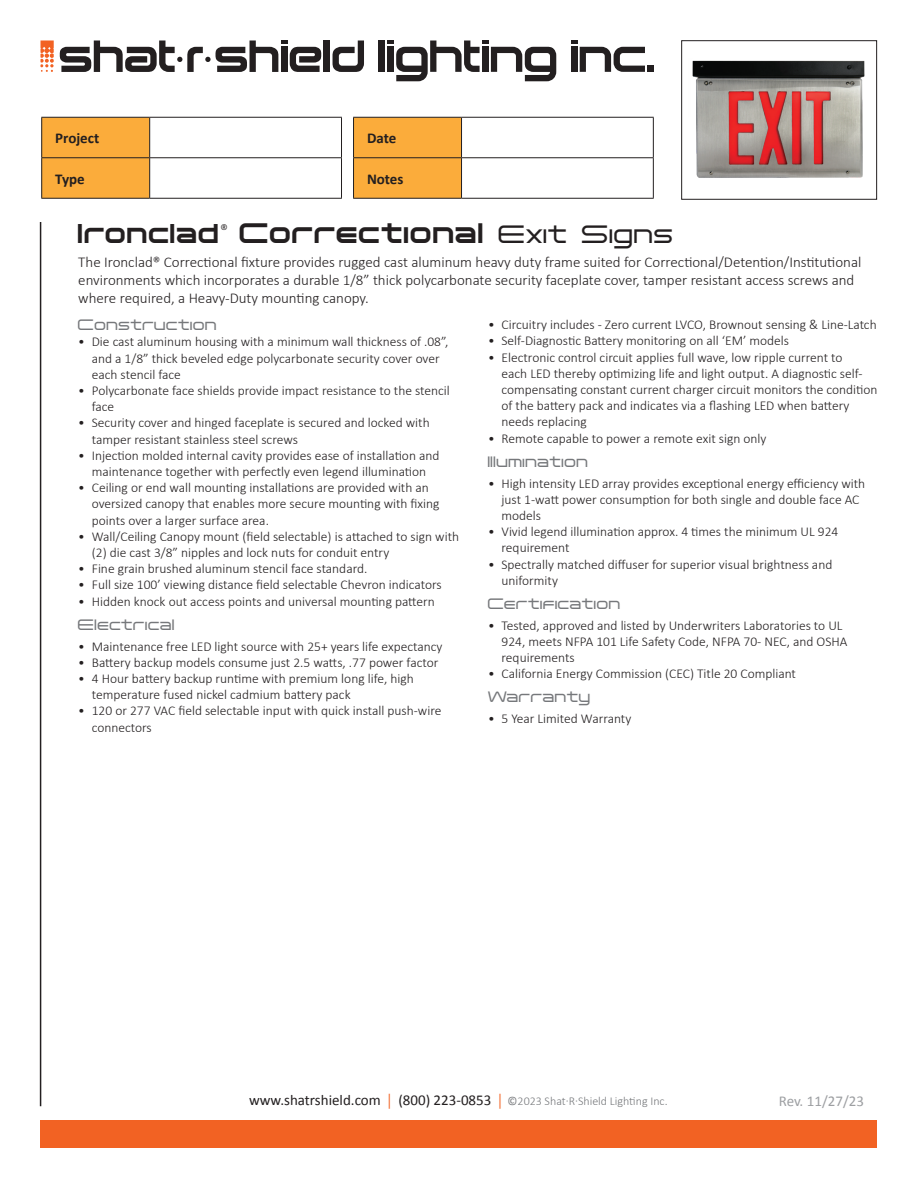
<style>
.page{position:relative;width:918px;height:1188px;background:#fff}
.page>*{position:absolute;margin:0;border:0;box-sizing:border-box;transform-origin:0 0}
.t1{font:28.05px "Tachyon";color:#231f20}
.t2{font:300 15px/18px "Calibri";color:#231f20}
.t3{font:15px "Calibri";color:#231f20}
.t4{font:300 15px "Tachyon";color:#76787b}
.t5{font:700 15px "Calibri";color:#231f20}
.t6{font:15px "Calibri";color:#9d9fa2}
.t7{font:300 13.5px/16.2px "Calibri";color:#231f20}
.s1{font-size:27px}
.s2{font-weight:300;font-size:24.9px}
.s3{font-family:"Minion Pro";color:#f26223}
.s4{font-size:12px;color:#76787b}
.s5{font-weight:300;font-size:12px;color:#76787b}
</style>
<div class="page">
<div style="left:40px;top:1120px;width:838px;height:28px;background:#f26223"></div>
<div style="left:354px;top:118px;width:107px;height:80px;background:#fbac3b"></div>
<hr style="left:353px;top:117px;width:109px;height:1px;background:#231f20">
<hr style="left:353px;top:118px;width:1px;height:39px;background:#231f20">
<hr style="left:462px;top:117px;width:192px;height:1px;background:#231f20">
<hr style="left:461px;top:118px;width:1px;height:39px;background:#231f20">
<hr style="left:653px;top:118px;width:1px;height:39px;background:#231f20">
<hr style="left:353px;top:157px;width:109px;height:1px;background:#231f20">
<hr style="left:353px;top:158px;width:1px;height:40px;background:#231f20">
<hr style="left:462px;top:157px;width:192px;height:1px;background:#231f20">
<hr style="left:461px;top:158px;width:1px;height:40px;background:#231f20">
<hr style="left:653px;top:158px;width:1px;height:40px;background:#231f20">
<hr style="left:353px;top:198px;width:109px;height:1px;background:#231f20">
<hr style="left:462px;top:198px;width:192px;height:1px;background:#231f20">
<div style="left:42px;top:118px;width:107px;height:80px;background:#fbac3b"></div>
<hr style="left:41px;top:117px;width:109px;height:1px;background:#231f20">
<hr style="left:41px;top:118px;width:1px;height:39px;background:#231f20">
<hr style="left:150px;top:117px;width:192px;height:1px;background:#231f20">
<hr style="left:149px;top:118px;width:1px;height:39px;background:#231f20">
<hr style="left:341px;top:118px;width:1px;height:39px;background:#231f20">
<hr style="left:41px;top:157px;width:109px;height:1px;background:#231f20">
<hr style="left:41px;top:158px;width:1px;height:40px;background:#231f20">
<hr style="left:150px;top:157px;width:192px;height:1px;background:#231f20">
<hr style="left:149px;top:158px;width:1px;height:40px;background:#231f20">
<hr style="left:341px;top:158px;width:1px;height:40px;background:#231f20">
<hr style="left:41px;top:198px;width:109px;height:1px;background:#231f20">
<hr style="left:150px;top:198px;width:192px;height:1px;background:#231f20">
<hr style="left:40px;top:222px;width:1px;height:884px;background:#231f20">
<div style="left:324px;top:40px;width:6px;height:32px;background:#231f20"></div>
<svg style="left:333px;top:41px;width:31px;height:31px"></svg>
<svg style="left:60px;top:40px;width:261px;height:32px"></svg>
<div style="left:647px;top:66px;width:7px;height:6px;background:#231f20"></div>
<svg style="left:571px;top:40px;width:74px;height:32px"></svg>
<div style="left:379px;top:40px;width:6px;height:32px;background:#231f20"></div>
<svg style="left:387px;top:40px;width:169px;height:41px"></svg>
<svg style="left:40px;top:40px;width:14px;height:32px"></svg>
<div style="left:681px;top:40px;width:196px;height:160px;border:1px solid #231f20"></div>
<img style="left:692px;top:60px;width:173px;height:118px">
<p class="t5" style="left:55px;top:129px;width:46px">Project</p>
<p class="t5" style="left:55px;top:169px;width:31px">Type</p>
<p class="t5" style="left:367px;top:129px;width:31px">Date</p>
<p class="t5" style="left:367px;top:169px;width:38px">Notes</p>
<h1 class="t1" style="left:78px;top:215px;width:597px"><span class="s1">Ironclad</span><sup>®</sup> Correctional <span class="s2">Exit Signs</span></h1>
<p class="t2" style="left:78px;top:252px;width:785px">The Ironclad® Correctional fixture provides rugged cast aluminum heavy duty frame suited for Correctional/Detention/Institutional environments which incorporates a durable 1/8” thick polycarbonate security faceplate cover, tamper resistant access screws and where required, a Heavy-Duty mounting canopy.</p>
<p class="t4" style="left:78px;top:316px;width:141px">Construction</p>
<p class="t7" style="left:92px;top:333px;width:358px;text-indent:-14px">• Die cast aluminum housing with a minimum wall thickness of .08”, and a 1/8” thick beveled edge polycarbonate security cover over each stencil face</p>
<p class="t7" style="left:92px;top:382px;width:360px;text-indent:-13px">• Polycarbonate face shields provide impact resistance to the stencil face</p>
<p class="t7" style="left:92px;top:414px;width:339px;text-indent:-14px">• Security cover and hinged faceplate is secured and locked with tamper resistant stainless steel screws</p>
<p class="t7" style="left:78px;top:447px;width:363px;text-align:center">• Injection molded internal cavity provides ease of installation and maintenance together with perfectly even legend illumination</p>
<p class="t7" style="left:92px;top:479px;width:349px;text-indent:-14px">• Ceiling or end wall mounting installations are provided with an oversized canopy that enables more secure mounting with fixing points over a larger surface area.</p>
<p class="t7" style="left:92px;top:528px;width:369px;text-indent:-13px">• Wall/Ceiling Canopy mount (field selectable) is attached to sign with (2) die cast 3/8” nipples and lock nuts for conduit entry</p>
<p class="t7" style="left:78px;top:560px;width:291px">• Fine grain brushed aluminum stencil face standard.</p>
<p class="t7" style="left:78px;top:576px;width:365px">• Full size 100’ viewing distance field selectable Chevron indicators</p>
<p class="t7" style="left:78px;top:592px;width:358px">• Hidden knock out access points and universal mounting pattern</p>
<p class="t4" style="left:78px;top:615px;width:99px">Electrical</p>
<p class="t7" style="left:78px;top:637px;width:366px">• Maintenance free LED light source with 25+ years life expectancy</p>
<p class="t7" style="left:78px;top:654px;width:362px">• Battery backup models consume just 2.5 watts, .77 power factor</p>
<p class="t7" style="left:92px;top:670px;width:323px;text-indent:-14px">• 4 Hour battery backup runtime with premium long life, high temperature fused nickel cadmium battery pack</p>
<p class="t7" style="left:92px;top:702px;width:351px;text-indent:-14px">• 120 or 277 VAC field selectable input with quick install push-wire connectors</p>
<p class="t7" style="left:488px;top:316px;width:390px">• Circuitry includes - Zero current LVCO, Brownout sensing &amp; Line-Latch</p>
<p class="t7" style="left:488px;top:332px;width:303px">• Self-Diagnostic Battery monitoring on all ‘EM’ models</p>
<p class="t7" style="left:502px;top:348px;width:377px;text-indent:-14px">• Electronic control circuit applies full wave, low ripple current to<br>each LED thereby optimizing life and light output. A diagnostic self&shy;compensating constant current charger circuit monitors the condition of the battery pack and indicates via a flashing LED when battery needs replacing</p>
<p class="t7" style="left:488px;top:429px;width:280px">• Remote capable to power a remote exit sign only</p>
<p class="t4" style="left:488px;top:452px;width:102px">Illumination</p>
<p class="t7" style="left:502px;top:474px;width:365px;text-indent:-14px">• High intensity LED array provides exceptional energy efficiency with just 1-watt power consumption for both single and double face AC models</p>
<p class="t7" style="left:502px;top:523px;width:338px;text-indent:-14px">• Vivid legend illumination approx. 4 times the minimum UL 924 requirement</p>
<p class="t7" style="left:502px;top:555px;width:332px;text-indent:-14px">• Spectrally matched diffuser for superior visual brightness and uniformity</p>
<p class="t4" style="left:488px;top:594px;width:135px">Certification</p>
<p class="t7" style="left:502px;top:617px;width:347px;text-indent:-14px">• Tested, approved and listed by Underwriters Laboratories to UL<br>924, meets NFPA 101 Life Safety Code, NFPA 70- NEC, and OSHA requirements</p>
<p class="t7" style="left:488px;top:665px;width:310px">• California Energy Commission (CEC) Title 20 Compliant</p>
<p class="t4" style="left:488px;top:688px;width:105px">Warranty</p>
<p class="t7" style="left:488px;top:710px;width:145px">• 5 Year Limited Warranty</p>
<p class="t3" style="left:249px;top:1090px;width:420px">www.shatrshield.com <span class="s3">|</span> (800) 223-0853 <span class="s3">|</span> <span class="s4">©</span><span class="s5">2023 Shat·R·Shield Lighting Inc.</span></p>
<p class="t6" style="left:779px;top:1091px;width:87px">Rev. 11/27/23</p>
</div>
